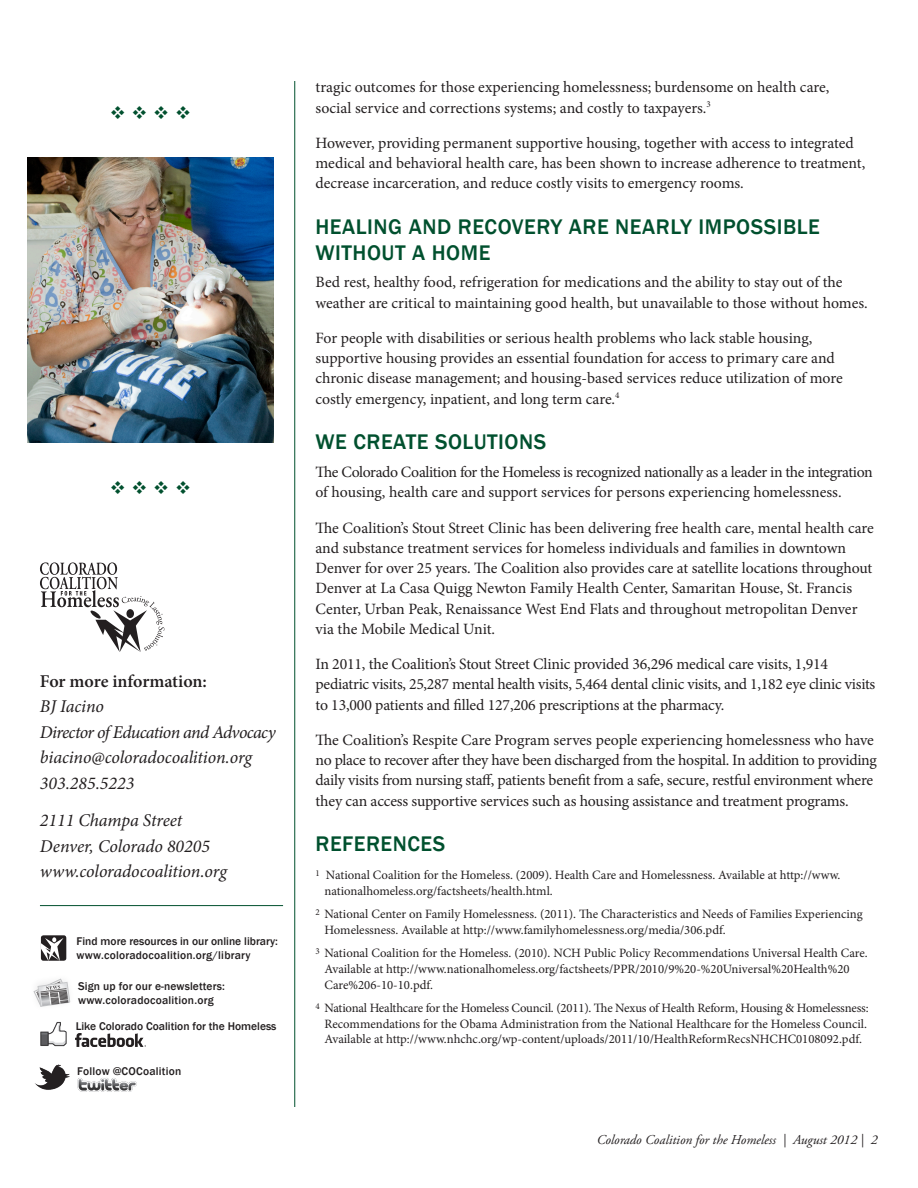
<style>
.page{position:relative;width:918px;height:1188px;background:#fff}
.page>*{position:absolute;margin:0;border:0;box-sizing:border-box;transform-origin:0 0}
.t1{font:500 21.75px/25.5px "Franklin Gothic";letter-spacing:.025em;color:#00502e}
.Quotes{font:italic 18px/25.5px "Minion Pro";letter-spacing:-.01em;color:#231f20}
.Decor{font:18px "Wingdings";color:#00502e}
.Text{font:15.75px/20.2px "Minion Pro";letter-spacing:-.005em;color:#231f20}
.t2{font:italic 13.5px "Adobe Garamond Pro";color:#231f20}
.Endnote{font:12.75px/15.8px "Minion Pro";letter-spacing:-.005em;color:#231f20}
.t3{font:500 11.55px/13.8px "Franklin Gothic";letter-spacing:.01em;color:#231f20}
.s1{font-weight:600;font-style:normal}
</style>
<div class="page">
<hr style="left:294px;top:81px;width:1px;height:1026px;background:#00502e">
<hr style="left:40px;top:905px;width:243px;height:1px;background:#00502e">
<svg style="left:40px;top:562px;width:125px;height:90px"></svg>
<div style="left:126px;top:609px;width:8px;height:9px;background:#231f20;border-radius:50%"></div>
<img style="left:40px;top:1022px;width:27px;height:25px">
<img style="left:76px;top:1033px;width:70px;height:14px">
<img style="left:35px;top:1064px;width:35px;height:26px">
<img style="left:77px;top:1078px;width:60px;height:14px">
<div style="left:41px;top:935px;width:25px;height:26px;background:#231f20;border-radius:3px"></div>
<svg style="left:41px;top:937px;width:22px;height:24px"></svg>
<svg style="left:34px;top:979px;width:36px;height:28px"></svg>
<img style="left:27px;top:157px;width:247px;height:285px">
<p class="Decor" style="left:110px;top:103px;width:83px">❖ ❖ ❖ ❖</p>
<p class="Decor" style="left:110px;top:478px;width:83px">❖ ❖ ❖ ❖</p>
<p class="Quotes" style="left:40px;top:668px;width:237px"><span class="s1">For more information:<br></span>BJ Iacino<br>Director of Education and Advocacy biacino@coloradocoalition.org<br>303.285.5223</p>
<p class="Quotes" style="left:40px;top:807px;width:189px">2111 Champa Street<br>Denver, Colorado 80205 www.coloradocoalition.org</p>
<p class="t3" style="left:77px;top:934px;width:203px">Find more resources in our online library: www.coloradocoalition.org/library</p>
<p class="t3" style="left:78px;top:979px;width:148px">Sign up for our e-newsletters: www.coloradocoalition.org</p>
<p class="t3" style="left:76px;top:1019px;width:202px">Like Colorado Coalition for the Homeless</p>
<p class="t3" style="left:77px;top:1064px;width:106px">Follow @COCoalition</p>
<p class="Text" style="left:315px;top:77px;width:515px">tragic outcomes for those experiencing homelessness; burdensome on health care, social service and corrections systems; and costly to taxpayers.<sup>3</sup></p>
<p class="Text" style="left:315px;top:133px;width:551px">However, providing permanent supportive housing, together with access to integrated medical and behavioral health care, has been shown to increase adherence to treatment, decrease incarceration, and reduce costly visits to emergency rooms.</p>
<p class="t1" style="left:315px;top:214px;width:506px">HEALING AND RECOVERY ARE NEARLY IMPOSSIBLE<br>WITHOUT A HOME</p>
<p class="Text" style="left:315px;top:272px;width:554px">Bed rest, healthy food, refrigeration for medications and the ability to stay out of the weather are critical to maintaining good health, but unavailable to those without homes.</p>
<p class="Text" style="left:315px;top:328px;width:529px">For people with disabilities or serious health problems who lack stable housing, supportive housing provides an essential foundation for access to primary care and chronic disease management; and housing-based services reduce utilization of more costly emergency, inpatient, and long term care.<sup>4</sup></p>
<p class="t1" style="left:315px;top:430px;width:232px">WE CREATE SOLUTIONS</p>
<p class="Text" style="left:315px;top:462px;width:559px">The Colorado Coalition for the Homeless is recognized nationally as a leader in the integration of housing, health care and support services for persons experiencing homelessness.</p>
<p class="Text" style="left:315px;top:518px;width:560px">The Coalition’s Stout Street Clinic has been delivering free health care, mental health care and substance treatment services for homeless individuals and families in downtown Denver for over 25 years. The Coalition also provides care at satellite locations throughout Denver at La Casa Quigg Newton Family Health Center, Samaritan House, St. Francis Center, Urban Peak, Renaissance West End Flats and throughout metropolitan Denver via the Mobile Medical Unit.</p>
<p class="Text" style="left:315px;top:654px;width:561px">In 2011, the Coalition’s Stout Street Clinic provided 36,296 medical care visits, 1,914 pediatric visits, 25,287 mental health visits, 5,464 dental clinic visits, and 1,182 eye clinic visits to 13,000 patients and filled 127,206 prescriptions at the pharmacy.</p>
<p class="Text" style="left:315px;top:730px;width:563px">The Coalition’s Respite Care Program serves people experiencing homelessness who have no place to recover after they have been discharged from the hospital. In addition to providing daily visits from nursing staff, patients benefit from a safe, secure, restful environment where they can access supportive services such as housing assistance and treatment programs.</p>
<p class="t1" style="left:315px;top:832px;width:131px">REFERENCES</p>
<p class="Endnote" style="left:324px;top:867px;width:517px;text-indent:-9px"><sup>1</sup> National Coalition for the Homeless. (2009). Health Care and Homelessness. Available at http://www. nationalhomeless.org/factsheets/health.html.</p>
<p class="Endnote" style="left:324px;top:906px;width:540px;text-indent:-9px"><sup>2</sup> National Center on Family Homelessness. (2011). The Characteristics and Needs of Families Experiencing<br>Homelessness. Available at http://www.familyhomelessness.org/media/306.pdf.</p>
<p class="Endnote" style="left:324px;top:945px;width:545px;text-indent:-9px"><sup>3</sup> National Coalition for the Homeless. (2010). NCH Public Policy Recommendations Universal Health Care.<br>Available at http://www.nationalhomeless.org/factsheets/PPR/2010/9%20-%20Universal%20Health%20<br>Care%206-10-10.pdf.</p>
<p class="Endnote" style="left:315px;top:1000px;width:555px;text-align:center"><sup>4</sup> National Healthcare for the Homeless Council. (2011). The Nexus of Health Reform, Housing &amp; Homelessness:<br>Recommendations for the Obama Administration from the National Healthcare for the Homeless Council.<br>Available at http://www.nhchc.org/wp-content/uploads/2011/10/HealthReformRecsNHCHC0108092.pdf.</p>
<p class="t2" style="left:597px;top:1131px;width:282px">Colorado Coalition for the Homeless | August 2012 | 2</p>
</div>
